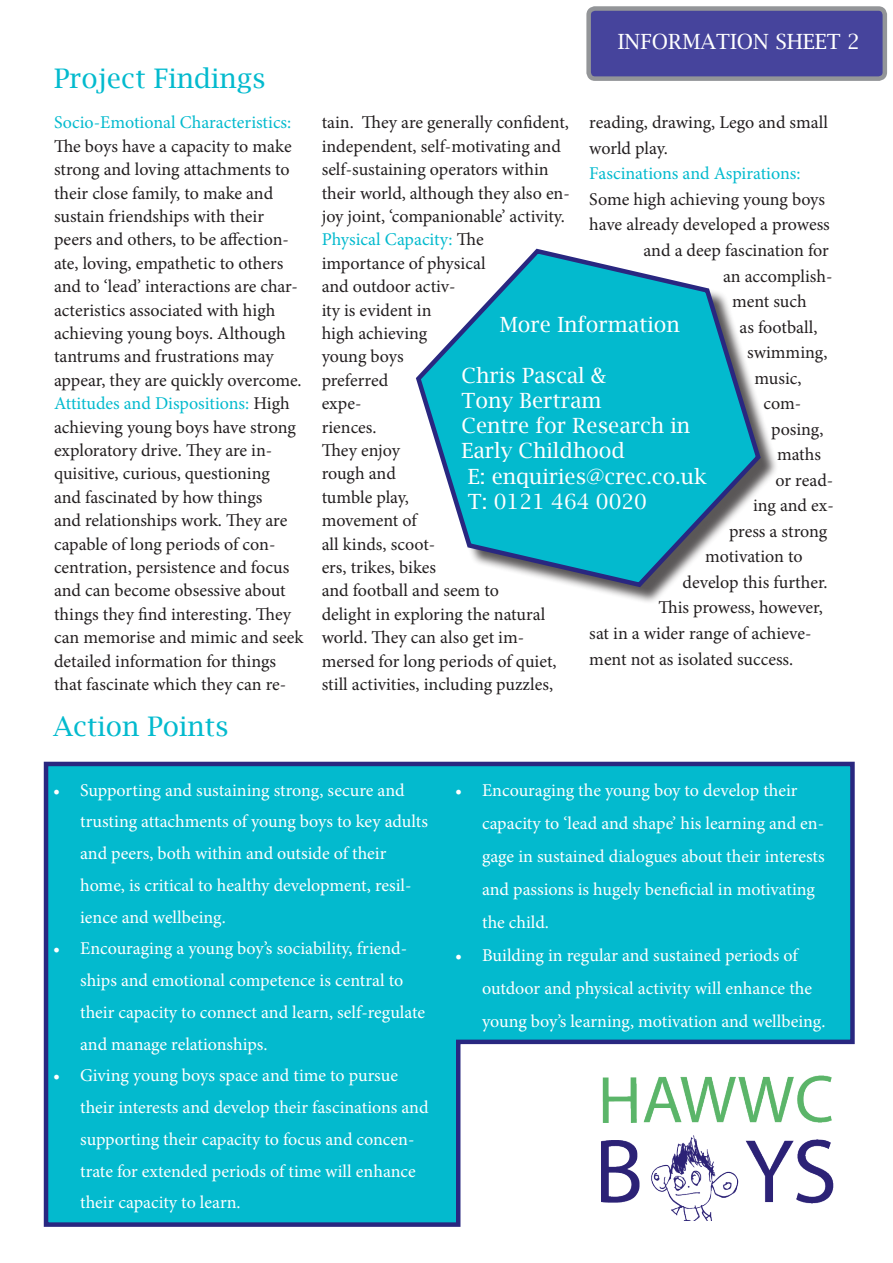
<style>
.page{position:relative;width:893px;height:1263px;background:#fff}
.page>*{position:absolute;margin:0;border:0;box-sizing:border-box;transform-origin:0 0}
.t1{font:27px "Lucida Bright";color:#03bace}
.t2{font:21px/25.2px "Lucida Bright";color:#fff}
.t3{font:18px/23.4px "Minion Pro";color:#231f20}
.t4{font:18px/31.8px "Minion Pro";color:#fff}
.t5{font:18px "Minion Pro";letter-spacing:-.005em;color:#03bace}
.s1{color:#03bace}
</style>
<div class="page">
<svg style="left:43px;top:761px;width:812px;height:466px;background:#1ebcd0"></svg>
<div style="left:419px;top:252px;width:359px;height:353px;background:#231f20;opacity:.75"></div>
<svg style="left:416px;top:248px;width:347px;height:342px"></svg>
<div style="left:589px;top:9px;width:296px;height:70px;background:#46449c;border-radius:6px"></div>
<div style="left:586px;top:6px;width:301px;height:75px;border:4px solid #939598;border-radius:6px"></div>
<img style="left:594px;top:1065px;width:244px;height:156px">
<p class="t1" style="left:54px;top:63px;width:213px">Project Findings</p>
<p class="t3" style="left:54px;top:111px;width:249px"><span class="s1">Socio-Emotional Characteristics:<br></span>The boys have a capacity to make strong and loving attachments to their close family, to make and sustain friendships with their peers and others, to be affection&shy;ate, loving, empathetic to others and to ‘lead’ interactions are char&shy;acteristics associated with high achieving young boys. Although tantrums and frustrations may appear, they are quickly overcome.</p>
<p class="t3" style="left:54px;top:392px;width:251px"><span class="s1">Attitudes and Dispositions:</span> High achieving young boys have strong exploratory drive. They are in&shy;quisitive, curious, questioning<br>and fascinated by how things<br>and relationships work. They are capable of long periods of con&shy;centration, persistence and focus and can become obsessive about things they find interesting. They can memorise and mimic and seek detailed information for things that fascinate which they can re-</p>
<p class="t1" style="left:53px;top:711px;width:177px">Action Points</p>
<p class="t2" style="left:618px;top:29px;width:244px">INFORMATION SHEET 2</p>
<p class="t3" style="left:322px;top:111px;width:250px">tain. They are generally confident, independent, self-motivating and self-sustaining operators within their world, although they also en&shy;joy joint, ‘companionable’ activity.</p>
<p class="t3" style="left:322px;top:228px;width:236px"><span class="s1">Physical Capacity:</span> The importance of physical<br>and outdoor activ-<br>ity is evident in<br>high achieving<br>young boys<br>preferred<br>expe-<br>riences.<br>They enjoy<br>rough and<br>tumble play,<br>movement of<br>all kinds, scoot-<br>ers, trikes, bikes<br>and football and seem to<br>delight in exploring the natural world. They can also get im&shy;mersed for long periods of quiet, still activities, including puzzles,</p>
<p class="t3" style="left:589px;top:110px;width:240px;line-height:25.5px">reading, drawing, Lego and small world play.</p>
<p class="t5" style="left:589px;top:162px;width:213px">Fascinations and Aspirations:</p>
<p class="t3" style="left:589px;top:188px;width:237px">Some high achieving young boys</p>
<p class="t3" style="left:589px;top:213px;width:242px">have already developed a prowess</p>
<p class="t3" style="left:644px;top:239px;width:187px">and a deep fascination for</p>
<p class="t3" style="left:723px;top:264px;width:111px">an accomplish-</p>
<p class="t3" style="left:732px;top:290px;width:76px">ment such</p>
<p class="t3" style="left:740px;top:315px;width:79px">as football,</p>
<p class="t3" style="left:747px;top:341px;width:82px">swimming,</p>
<p class="t3" style="left:754px;top:366px;width:49px">music,</p>
<p class="t3" style="left:764px;top:392px;width:39px">com-</p>
<p class="t3" style="left:771px;top:417px;width:54px">posing,</p>
<p class="t3" style="left:777px;top:443px;width:45px">maths</p>
<p class="t3" style="left:776px;top:468px;width:59px">or read-</p>
<p class="t3" style="left:753px;top:494px;width:82px">ing and ex-</p>
<p class="t3" style="left:729px;top:519px;width:100px">press a strong</p>
<p class="t3" style="left:705px;top:545px;width:99px">motivation to</p>
<p class="t3" style="left:682px;top:571px;width:147px">develop this further.</p>
<p class="t3" style="left:658px;top:596px;width:166px">This prowess, however,</p>
<p class="t3" style="left:589px;top:622px;width:224px">sat in a wider range of achieve-</p>
<p class="t3" style="left:589px;top:647px;width:205px">ment not as isolated success.</p>
<p class="t2" style="left:500px;top:312px;width:181px">More Information</p>
<p class="t2" style="left:462px;top:363px;width:146px">Chris Pascal &amp;</p>
<p class="t2" style="left:462px;top:388px;width:141px">Tony Bertram</p>
<p class="t2" style="left:462px;top:413px;width:230px">Centre for Research in<br>Early Childhood</p>
<p class="t2" style="left:468px;top:463px;width:240px">E: enquiries@crec.co.uk</p>
<p class="t2" style="left:468px;top:489px;width:181px">T: 0121 464 0020</p>
<p class="t4" style="left:80px;top:774px;width:349px;text-indent:-27px">• Supporting and sustaining strong, secure and trusting attachments of young boys to key adults and peers, both within and outside of their home, is critical to healthy development, resil&shy;ience and wellbeing.</p>
<p class="t4" style="left:80px;top:933px;width:346px;text-indent:-27px">• Encouraging a young boy’s sociability, friend&shy;ships and emotional competence is central to their capacity to connect and learn, self-regulate and manage relationships.</p>
<p class="t4" style="left:80px;top:1060px;width:350px;text-indent:-27px">• Giving young boys space and time to pursue their interests and develop their fascinations and supporting their capacity to focus and concen&shy;trate for extended periods of time will enhance their capacity to learn.</p>
<p class="t4" style="left:482px;top:773px;width:344px;line-height:33px;text-indent:-27px">• Encouraging the young boy to develop their capacity to ‘lead and shape’ his learning and en&shy;gage in sustained dialogues about their interests and passions is hugely beneficial in motivating the child.</p>
<p class="t4" style="left:482px;top:938px;width:345px;line-height:33px;text-indent:-27px">• Building in regular and sustained periods of outdoor and physical activity will enhance the young boy’s learning, motivation and wellbeing.</p>
</div>
